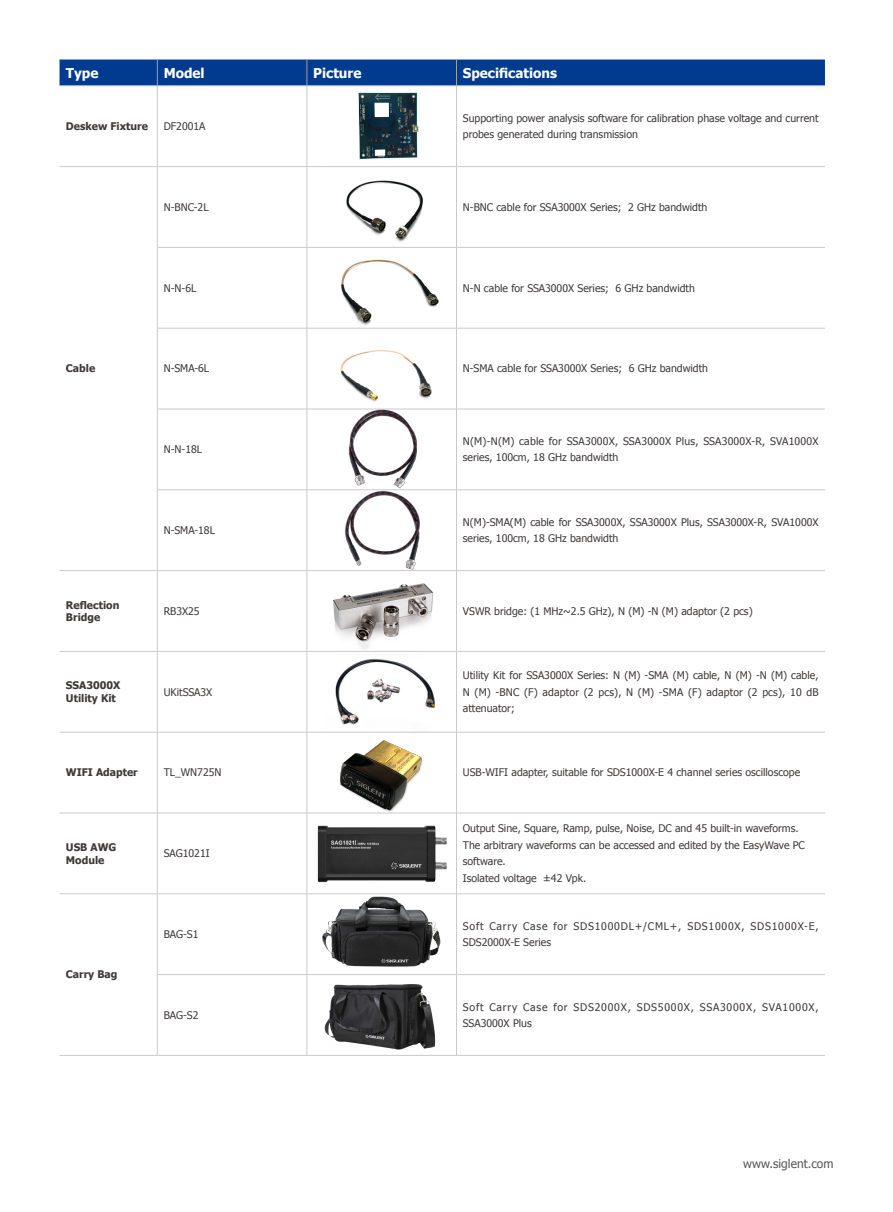
<style>
.page{position:relative;width:893px;height:1212px;background:#fff}
.page>*{position:absolute;margin:0;border:0;box-sizing:border-box;transform-origin:0 0}
.t1{font:700 13.5px "Tahoma";color:#fff}
.t2{font:12px "Tahoma";color:#595757}
.t3{font:10.5px/16.5px "Tahoma";color:#3e3a39}
.t4{font:10.5px/16.5px "Tahoma";letter-spacing:.075em;color:#3e3a39}
.t5{font:10.5px/16.5px "Tahoma";letter-spacing:.02em;color:#3e3a39}
.t6{font:700 10.5px/12.6px "Tahoma";color:#3e3a39}
</style>
<div class="page">
<img style="left:325px;top:659px;width:118px;height:73px">
<img style="left:333px;top:583px;width:101px;height:66px">
<img style="left:346px;top:180px;width:78px;height:62px">
<img style="left:325px;top:259px;width:119px;height:69px">
<img style="left:334px;top:350px;width:105px;height:59px">
<img style="left:317px;top:894px;width:129px;height:73px">
<hr style="left:60px;top:813px;width:97px;height:1px;background:#c9caca">
<hr style="left:60px;top:893px;width:97px;height:1px;background:#c9caca">
<hr style="left:157px;top:894px;width:1px;height:80px;background:#c9caca">
<hr style="left:157px;top:975px;width:1px;height:80px;background:#c9caca">
<hr style="left:60px;top:1055px;width:97px;height:1px;background:#c9caca">
<hr style="left:157px;top:813px;width:1px;height:80px;background:#c9caca">
<hr style="left:307px;top:86px;width:1px;height:80px;background:#c9caca">
<hr style="left:456px;top:86px;width:1px;height:80px;background:#c9caca">
<hr style="left:60px;top:166px;width:97px;height:1px;background:#c9caca">
<hr style="left:157px;top:167px;width:1px;height:80px;background:#c9caca">
<hr style="left:307px;top:167px;width:1px;height:80px;background:#c9caca">
<hr style="left:456px;top:167px;width:1px;height:80px;background:#c9caca">
<hr style="left:157px;top:248px;width:1px;height:80px;background:#c9caca">
<hr style="left:307px;top:248px;width:1px;height:80px;background:#c9caca">
<hr style="left:456px;top:248px;width:1px;height:80px;background:#c9caca">
<hr style="left:157px;top:328px;width:1px;height:81px;background:#c9caca">
<hr style="left:307px;top:328px;width:1px;height:81px;background:#c9caca">
<hr style="left:456px;top:328px;width:1px;height:81px;background:#c9caca">
<hr style="left:157px;top:409px;width:1px;height:81px;background:#c9caca">
<hr style="left:307px;top:409px;width:1px;height:81px;background:#c9caca">
<hr style="left:456px;top:409px;width:1px;height:81px;background:#c9caca">
<hr style="left:157px;top:490px;width:1px;height:80px;background:#c9caca">
<hr style="left:307px;top:490px;width:1px;height:80px;background:#c9caca">
<hr style="left:456px;top:490px;width:1px;height:80px;background:#c9caca">
<hr style="left:60px;top:570px;width:97px;height:1px;background:#c9caca">
<hr style="left:307px;top:571px;width:1px;height:80px;background:#c9caca">
<hr style="left:456px;top:571px;width:1px;height:80px;background:#c9caca">
<hr style="left:307px;top:651px;width:1px;height:81px;background:#c9caca">
<hr style="left:456px;top:651px;width:1px;height:81px;background:#c9caca">
<hr style="left:307px;top:732px;width:1px;height:81px;background:#c9caca">
<hr style="left:456px;top:732px;width:1px;height:81px;background:#c9caca">
<hr style="left:307px;top:813px;width:1px;height:80px;background:#c9caca">
<hr style="left:456px;top:813px;width:1px;height:80px;background:#c9caca">
<hr style="left:307px;top:894px;width:1px;height:80px;background:#c9caca">
<hr style="left:456px;top:894px;width:1px;height:80px;background:#c9caca">
<hr style="left:307px;top:975px;width:1px;height:80px;background:#c9caca">
<hr style="left:456px;top:975px;width:1px;height:80px;background:#c9caca">
<div style="left:60px;top:60px;width:765px;height:26px;background:#003b90"></div>
<hr style="left:157px;top:86px;width:150px;height:1px;background:#c9caca">
<hr style="left:307px;top:86px;width:149px;height:1px;background:#c9caca">
<hr style="left:456px;top:86px;width:369px;height:1px;background:#c9caca">
<hr style="left:157px;top:166px;width:150px;height:1px;background:#c9caca">
<hr style="left:307px;top:166px;width:149px;height:1px;background:#c9caca">
<hr style="left:456px;top:166px;width:369px;height:1px;background:#c9caca">
<hr style="left:157px;top:247px;width:150px;height:1px;background:#c9caca">
<hr style="left:307px;top:247px;width:149px;height:1px;background:#c9caca">
<hr style="left:456px;top:247px;width:369px;height:1px;background:#c9caca">
<hr style="left:157px;top:328px;width:150px;height:1px;background:#c9caca">
<hr style="left:307px;top:328px;width:149px;height:1px;background:#c9caca">
<hr style="left:456px;top:328px;width:369px;height:1px;background:#c9caca">
<hr style="left:157px;top:409px;width:150px;height:1px;background:#c9caca">
<hr style="left:307px;top:409px;width:149px;height:1px;background:#c9caca">
<hr style="left:456px;top:409px;width:369px;height:1px;background:#c9caca">
<hr style="left:157px;top:489px;width:150px;height:1px;background:#c9caca">
<hr style="left:307px;top:489px;width:149px;height:1px;background:#c9caca">
<hr style="left:456px;top:489px;width:369px;height:1px;background:#c9caca">
<hr style="left:157px;top:570px;width:150px;height:1px;background:#c9caca">
<hr style="left:307px;top:570px;width:149px;height:1px;background:#c9caca">
<hr style="left:456px;top:570px;width:369px;height:1px;background:#c9caca">
<hr style="left:157px;top:651px;width:150px;height:1px;background:#c9caca">
<hr style="left:307px;top:651px;width:149px;height:1px;background:#c9caca">
<hr style="left:456px;top:651px;width:369px;height:1px;background:#c9caca">
<hr style="left:157px;top:732px;width:150px;height:1px;background:#c9caca">
<hr style="left:307px;top:732px;width:149px;height:1px;background:#c9caca">
<hr style="left:456px;top:732px;width:369px;height:1px;background:#c9caca">
<hr style="left:157px;top:813px;width:150px;height:1px;background:#c9caca">
<hr style="left:307px;top:813px;width:149px;height:1px;background:#c9caca">
<hr style="left:456px;top:813px;width:369px;height:1px;background:#c9caca">
<hr style="left:157px;top:893px;width:150px;height:1px;background:#c9caca">
<hr style="left:307px;top:893px;width:149px;height:1px;background:#c9caca">
<hr style="left:456px;top:893px;width:369px;height:1px;background:#c9caca">
<hr style="left:157px;top:974px;width:150px;height:1px;background:#c9caca">
<hr style="left:307px;top:974px;width:149px;height:1px;background:#c9caca">
<hr style="left:456px;top:974px;width:369px;height:1px;background:#c9caca">
<hr style="left:157px;top:1055px;width:150px;height:1px;background:#c9caca">
<hr style="left:307px;top:1055px;width:149px;height:1px;background:#c9caca">
<hr style="left:456px;top:1055px;width:369px;height:1px;background:#c9caca">
<hr style="left:157px;top:86px;width:1px;height:80px;background:#c9caca">
<hr style="left:157px;top:571px;width:1px;height:80px;background:#c9caca">
<hr style="left:157px;top:651px;width:1px;height:81px;background:#c9caca">
<hr style="left:157px;top:732px;width:1px;height:81px;background:#c9caca">
<hr style="left:60px;top:651px;width:97px;height:1px;background:#c9caca">
<hr style="left:60px;top:732px;width:97px;height:1px;background:#c9caca">
<hr style="left:60px;top:86px;width:97px;height:1px;background:#c9caca">
<img style="left:340px;top:86px;width:103px;height:73px">
<img style="left:339px;top:409px;width:86px;height:161px">
<img style="left:327px;top:732px;width:110px;height:81px">
<img style="left:317px;top:825px;width:130px;height:58px">
<img style="left:324px;top:984px;width:112px;height:66px">
<p class="t1" style="left:66px;top:63px;width:34px">Type</p>
<p class="t1" style="left:164px;top:63px;width:42px">Model</p>
<p class="t1" style="left:313px;top:63px;width:50px">Picture</p>
<p class="t1" style="left:463px;top:63px;width:96px">Specifications</p>
<p class="t6" style="left:66px;top:119px;width:84px">Deskew Fixture</p>
<p class="t3" style="left:164px;top:117px;width:43px">DF2001A</p>
<p class="t3" style="left:463px;top:109px;width:357px">Supporting power analysis software for calibration phase voltage and current probes generated during transmission</p>
<p class="t3" style="left:164px;top:198px;width:46px">N-BNC-2L</p>
<p class="t3" style="left:463px;top:198px;width:246px">N-BNC cable for SSA3000X Series; 2 GHz bandwidth</p>
<p class="t6" style="left:66px;top:362px;width:31px">Cable</p>
<p class="t3" style="left:164px;top:279px;width:34px">N-N-6L</p>
<p class="t3" style="left:463px;top:279px;width:234px">N-N cable for SSA3000X Series; 6 GHz bandwidth</p>
<p class="t3" style="left:164px;top:360px;width:47px">N-SMA-6L</p>
<p class="t3" style="left:463px;top:360px;width:247px">N-SMA cable for SSA3000X Series; 6 GHz bandwidth</p>
<p class="t3" style="left:164px;top:441px;width:40px">N-N-18L</p>
<p class="t5" style="left:463px;top:432px;width:357px">N(M)-N(M) cable for SSA3000X, SSA3000X Plus, SSA3000X-R, SVA1000X series, 100cm, 18 GHz bandwidth</p>
<p class="t3" style="left:164px;top:521px;width:53px">N-SMA-18L</p>
<p class="t3" style="left:463px;top:513px;width:357px">N(M)-SMA(M) cable for SSA3000X, SSA3000X Plus, SSA3000X-R, SVA1000X series, 100cm, 18 GHz bandwidth</p>
<p class="t6" style="left:66px;top:598px;width:55px">Reflection<br>Bridge</p>
<p class="t3" style="left:164px;top:602px;width:38px">RB3X25</p>
<p class="t3" style="left:463px;top:602px;width:291px">VSWR bridge: (1 MHz~2.5 GHz), N (M) -N (M) adaptor (2 pcs)</p>
<p class="t6" style="left:66px;top:678px;width:56px">SSA3000X<br>Utility Kit</p>
<p class="t3" style="left:164px;top:683px;width:50px">UKitSSA3X</p>
<p class="t3" style="left:463px;top:666px;width:357px;text-align:justify">Utility Kit for SSA3000X Series: N (M) -SMA (M) cable, N (M) -N (M) cable, N (M) -BNC (F) adaptor (2 pcs), N (M) -SMA (F) adaptor (2 pcs), 10 dB attenuator;</p>
<p class="t6" style="left:66px;top:766px;width:73px">WIFI Adapter</p>
<p class="t3" style="left:164px;top:764px;width:59px">TL_WN725N</p>
<p class="t3" style="left:463px;top:764px;width:339px">USB-WIFI adapter, suitable for SDS1000X-E 4 channel series oscilloscope</p>
<p class="t6" style="left:66px;top:840px;width:52px">USB AWG<br>Module</p>
<p class="t3" style="left:164px;top:845px;width:47px">SAG1021I</p>
<p class="t3" style="left:463px;top:820px;width:344px">Output Sine, Square, Ramp, pulse, Noise, DC and 45 built-in waveforms.<br>The arbitrary waveforms can be accessed and edited by the EasyWave PC software.<br>Isolated voltage ±42 Vpk.</p>
<p class="t6" style="left:66px;top:967px;width:53px">Carry Bag</p>
<p class="t3" style="left:164px;top:925px;width:36px">BAG-S1</p>
<p class="t4" style="left:463px;top:917px;width:357px">Soft Carry Case for SDS1000DL+/CML+, SDS1000X, SDS1000X-E,<br>SDS2000X-E Series</p>
<p class="t3" style="left:164px;top:1006px;width:36px">BAG-S2</p>
<p class="t4" style="left:463px;top:998px;width:357px">Soft Carry Case for SDS2000X, SDS5000X, SSA3000X, SVA1000X,<br>SSA3000X Plus</p>
<p class="t2" style="left:743px;top:1155px;width:92px">www.siglent.com</p>
</div>
